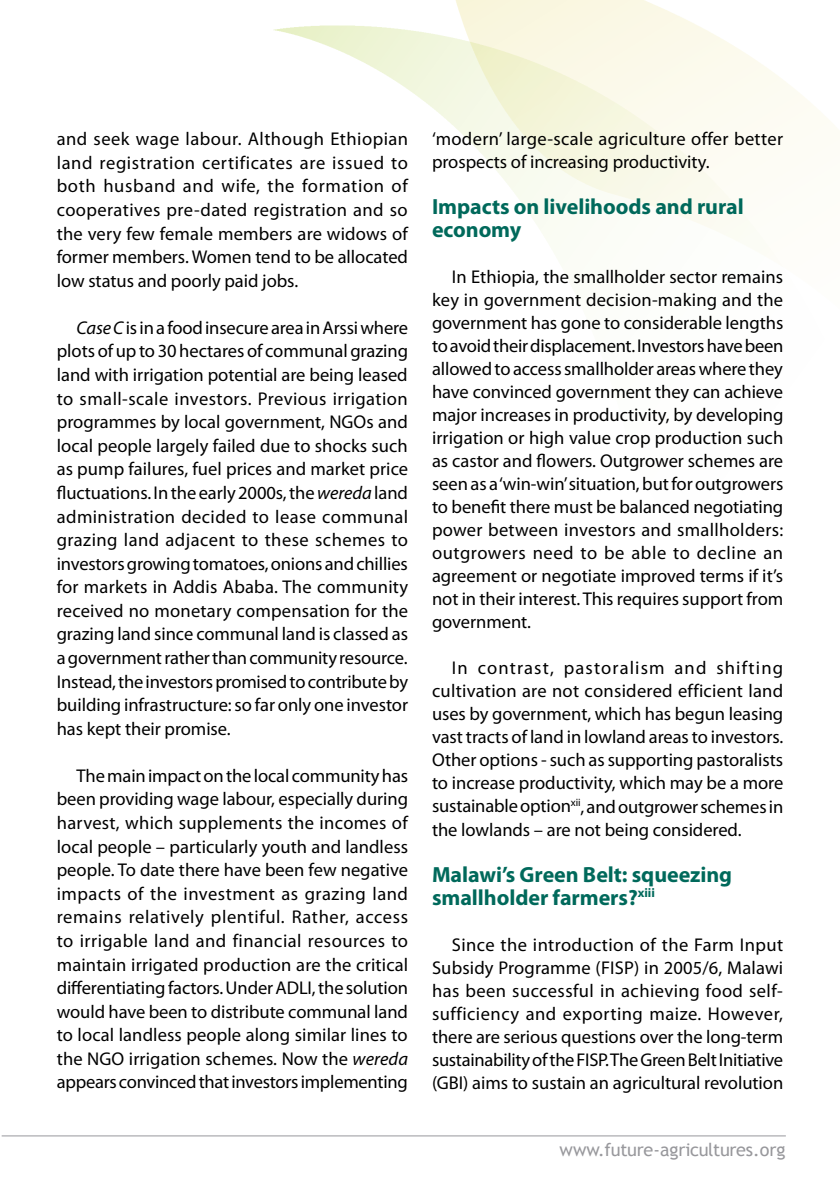
<style>
.page{position:relative;width:840px;height:1191px;background:#fff}
.page>*{position:absolute;margin:0;border:0;box-sizing:border-box;transform-origin:0 0}
.t1{font:700 22px/23px "Myriad Pro";letter-spacing:-.005em;color:#00695b}
.t2{font:18.4px/23.6px "Myriad Pro";letter-spacing:-.005em;color:#000;text-align:justify}
.t3{font:18px "Trebuchet MS";letter-spacing:-.015em;color:#98989c}
.s1{font-style:italic}
</style>
<div class="page">
<img style="left:273px;top:22px;width:566px;height:382px">
<hr style="left:2px;top:1135px;width:783px;height:1px;background:#98989c">
<p class="t2" style="left:57px;top:127px;width:353px">and seek wage labour. Although Ethiopian land registration certificates are issued to both husband and wife, the formation of cooperatives pre-dated registration and so the very few female members are widows of former members. Women tend to be allocated low status and poorly paid jobs.</p>
<p class="t2" style="left:57px;top:316px;width:353px;text-indent:20px"><span class="s1">Case C</span> is in a food insecure area in Arssi where plots of up to 30 hectares of communal grazing land with irrigation potential are being leased to small-scale investors. Previous irrigation programmes by local government, NGOs and local people largely failed due to shocks such as pump failures, fuel prices and market price fluctuations. In the early 2000s, the <span class="s1">wereda</span> land administration decided to lease communal grazing land adjacent to these schemes to investors growing tomatoes, onions and chillies for markets in Addis Ababa. The community received no monetary compensation for the grazing land since communal land is classed as a government rather than community resource.<br>Instead, the investors promised to contribute by building infrastructure: so far only one investor has kept their promise.</p>
<p class="t2" style="left:57px;top:763px;width:353px;text-indent:20px">The main impact on the local community has been providing wage labour, especially during harvest, which supplements the incomes of local people – particularly youth and landless people. To date there have been few negative impacts of the investment as grazing land remains relatively plentiful. Rather, access to irrigable land and financial resources to maintain irrigated production are the critical differentiating factors. Under ADLI, the solution would have been to distribute communal land to local landless people along similar lines to the NGO irrigation schemes. Now the <span class="s1">wereda </span>appears convinced that investors implementing</p>
<p class="t2" style="left:432px;top:127px;width:352px;line-height:23px">‘modern’ large-scale agriculture offer better prospects of increasing productivity.</p>
<p class="t1" style="left:432px;top:195px;width:313px">Impacts on livelihoods and rural economy</p>
<p class="t2" style="left:432px;top:265px;width:353px;line-height:23px;text-indent:20px">In Ethiopia, the smallholder sector remains key in government decision-making and the government has gone to considerable lengths to avoid their displacement. Investors have been allowed to access smallholder areas where they have convinced government they can achieve major increases in productivity, by developing irrigation or high value crop production such as castor and flowers. Outgrower schemes are seen as a ‘win-win’situation, but for outgrowers to benefit there must be balanced negotiating power between investors and smallholders: outgrowers need to be able to decline an agreement or negotiate improved terms if it’s not in their interest. This requires support from government.</p>
<p class="t2" style="left:432px;top:656px;width:352px;line-height:23px;text-indent:20px">In contrast, pastoralism and shifting cultivation are not considered efficient land uses by government, which has begun leasing vast tracts of land in lowland areas to investors.<br>Other options - such as supporting pastoralists to increase productivity, which may be a more sustainable option<sup>xii</sup>, and outgrower schemes in the lowlands – are not being considered.</p>
<p class="t1" style="left:432px;top:862px;width:301px">Malawi’s Green Belt: squeezing smallholder farmers?<sup>xiii</sup></p>
<p class="t2" style="left:432px;top:932px;width:352px;line-height:23px;text-indent:20px">Since the introduction of the Farm Input Subsidy Programme (FISP) in 2005/6, Malawi has been successful in achieving food self&shy;sufficiency and exporting maize. However, there are serious questions over the long-term sustainability of the FISP. The Green Belt Initiative (GBI) aims to sustain an agricultural revolution</p>
<p class="t3" style="left:559px;top:1139px;width:227px">www.future-agricultures.org</p>
</div>
